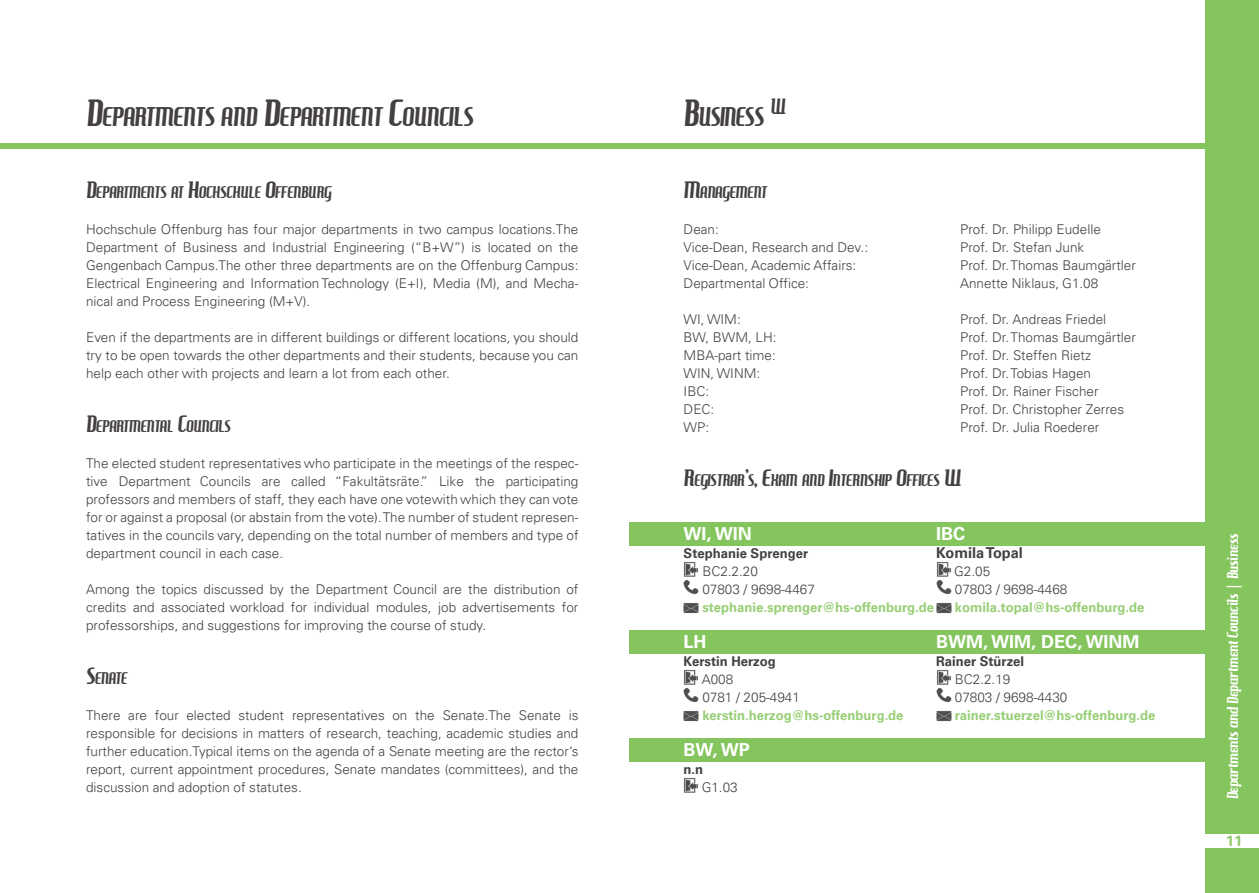
<style>
.page{position:relative;width:1259px;height:893px;background:#fff}
.page>*{position:absolute;margin:0;border:0;box-sizing:border-box;transform-origin:0 0}
.t1{font:25.65px "Hamburger Heaven";color:#444041}
.t2{font:25.65px "Hamburger Heaven";color:#444041;scale:.96 1}
.t3{font:21px "Hamburger Heaven";color:#444041;scale:.96 1}
.t4{font:700 18px "Univers";color:#fff}
.t5{font:16.05px "Hamburger Heaven";color:#444041}
.t6{font:15px "Hamburger Heaven";color:#fff}
.t7{font:700 15px "Univers";color:#444041}
.t8{font:700 15px "Univers";color:#91cb6d}
.t9{font:300 13.5px/18px "Univers";color:#444041;text-align:justify}
.t10{font:700 13.5px "Univers";color:#97ce75}
.t11{font:700 13.5px "Univers";color:#444041}
.s1{font-size:36px}
.s2{font-size:22.5px}
</style>
<div class="page">
<div style="left:1204px;top:0;width:55px;height:893px;background:#84c55d"></div>
<div style="left:0;top:144px;width:1259px;height:5px;background:#84c55d"></div>
<div style="left:1201px;top:834px;width:58px;height:14px;background:#fff"></div>
<div style="left:629px;top:738px;width:583px;height:24px;background:#84c55d"></div>
<div style="left:629px;top:630px;width:583px;height:24px;background:#84c55d"></div>
<div style="left:629px;top:522px;width:583px;height:24px;background:#84c55d"></div>
<img style="left:683px;top:562px;width:15px;height:14px">
<img style="left:683px;top:579px;width:15px;height:15px">
<img style="left:683px;top:603px;width:15px;height:11px">
<img style="left:683px;top:670px;width:15px;height:14px">
<img style="left:683px;top:687px;width:15px;height:15px">
<img style="left:683px;top:778px;width:15px;height:14px">
<img style="left:683px;top:711px;width:15px;height:11px">
<img style="left:936px;top:670px;width:15px;height:14px">
<img style="left:936px;top:562px;width:15px;height:14px">
<img style="left:936px;top:579px;width:15px;height:15px">
<img style="left:936px;top:687px;width:15px;height:15px">
<img style="left:936px;top:603px;width:15px;height:11px">
<img style="left:936px;top:711px;width:15px;height:11px">
<h1 class="t1" style="left:86px;top:102px;width:389px"><span class="s1">D</span>EPARTMENTS AND <span class="s1">D</span>EPARTMENT <span class="s1">C</span>OUNCILS</h1>
<p class="t5" style="left:86px;top:183px;width:247px"><span class="s2">D</span>EPARTMENTS AT <span class="s2">H</span>OCHSCHULE <span class="s2">O</span>FFENBURG</p>
<p class="t9" style="left:86px;top:221px;width:494px">Hochschule Offenburg has four major departments in two campus locations.The Department of Business and Industrial Engineering (“B+W”) is located on the Gengenbach Campus.The other three departments are on the Offenburg Campus:<br>Electrical Engineering and Information Technology (E+I), Media (M), and Mecha&shy;nical and Process Engineering (M+V).</p>
<p class="t9" style="left:86px;top:329px;width:494px">Even if the departments are in different buildings or different locations, you should try to be open towards the other departments and their students, because you can help each other with projects and learn a lot from each other.</p>
<p class="t5" style="left:86px;top:417px;width:146px"><span class="s2">D</span>EPARTMENTAL <span class="s2">C</span>OUNCILS</p>
<p class="t9" style="left:86px;top:455px;width:494px">The elected student representatives who participate in the meetings of the respec&shy;tive Department Councils are called “Fakultätsräte.” Like the participating professors and members of staff, they each have one votewith which they can vote for or against a proposal (or abstain from the vote). The number of student represen&shy;tatives in the councils vary, depending on the total number of members and type of department council in each case.</p>
<p class="t9" style="left:86px;top:581px;width:494px">Among the topics discussed by the Department Council are the distribution of credits and associated workload for individual modules, job advertisements for professorships, and suggestions for improving the course of study.</p>
<p class="t5" style="left:86px;top:669px;width:42px"><span class="s2">S</span>ENATE</p>
<p class="t9" style="left:86px;top:707px;width:494px">There are four elected student representatives on the Senate.The Senate is responsible for decisions in matters of research, teaching, academic studies and further education.Typical items on the agenda of a Senate meeting are the rector‘s report, current appointment procedures, Senate mandates (committees), and the discussion and adoption of statutes.</p>
<h1 class="t2" style="left:683px;top:102px;width:85px"><span class="s1">B</span>USINESS</h1>
<h2 class="t3" style="left:770px;top:94px;width:17px">W</h2>
<p class="t5" style="left:683px;top:183px;width:85px"><span class="s2">M</span>ANAGEMENT</p>
<p class="t9" style="left:683px;top:221px;width:37px">Dean:</p>
<p class="t9" style="left:960px;top:221px;width:142px">Prof. Dr. Philipp Eudelle</p>
<p class="t9" style="left:683px;top:239px;width:186px">Vice-Dean, Research and Dev.:</p>
<p class="t9" style="left:960px;top:239px;width:126px">Prof. Dr. Stefan Junk</p>
<p class="t9" style="left:683px;top:257px;width:174px">Vice-Dean, Academic Affairs:</p>
<p class="t9" style="left:960px;top:257px;width:177px">Prof. Dr. Thomas Baumgärtler</p>
<p class="t9" style="left:683px;top:275px;width:127px">Departmental Office:</p>
<p class="t9" style="left:960px;top:275px;width:140px">Annette Niklaus, G1.08</p>
<p class="t9" style="left:683px;top:311px;width:59px">WI, WIM:</p>
<p class="t9" style="left:960px;top:311px;width:148px">Prof. Dr. Andreas Friedel</p>
<p class="t9" style="left:683px;top:329px;width:95px">BW, BWM, LH:</p>
<p class="t9" style="left:960px;top:329px;width:177px">Prof. Dr. Thomas Baumgärtler</p>
<p class="t9" style="left:683px;top:347px;width:94px">MBA-part time:</p>
<p class="t9" style="left:960px;top:347px;width:132px">Prof. Dr. Steffen Rietz</p>
<p class="t9" style="left:683px;top:365px;width:78px">WIN, WINM:</p>
<p class="t9" style="left:960px;top:365px;width:132px">Prof. Dr. Tobias Hagen</p>
<p class="t9" style="left:683px;top:383px;width:27px">IBC:</p>
<p class="t9" style="left:960px;top:383px;width:140px">Prof. Dr. Rainer Fischer</p>
<p class="t9" style="left:683px;top:401px;width:32px">DEC:</p>
<p class="t9" style="left:960px;top:401px;width:166px">Prof. Dr. Christopher Zerres</p>
<p class="t9" style="left:683px;top:419px;width:27px">WP:</p>
<p class="t9" style="left:960px;top:419px;width:141px">Prof. Dr. Julia Roederer</p>
<p class="t5" style="left:683px;top:471px;width:279px"><span class="s2">R</span>EGISTRAR<span class="s2">’</span>S<span class="s2">, E</span>XAM AND <span class="s2">I</span>NTERNSHIP <span class="s2">O</span>FFICES <span class="s2">W</span></p>
<h3 class="t4" style="left:936px;top:527px;width:31px">IBC</h3>
<p class="t7" style="left:936px;top:547px;width:88px">Komila Topal</p>
<p class="t9" style="left:954px;top:563px;width:115px">G2.05<br>07803 / 9698-4468</p>
<p class="t10" style="left:955px;top:602px;width:191px">komila.topal@hs-offenburg.de</p>
<h3 class="t4" style="left:936px;top:635px;width:205px">BWM, WIM, DEC, WINM</h3>
<p class="t11" style="left:936px;top:656px;width:90px">Rainer Stürzel</p>
<p class="t9" style="left:955px;top:671px;width:114px">BC2.2.19<br>07803 / 9698-4430</p>
<p class="t10" style="left:955px;top:710px;width:202px">rainer.stuerzel@hs-offenburg.de</p>
<h3 class="t4" style="left:683px;top:527px;width:70px">WI, WIN</h3>
<p class="t11" style="left:683px;top:548px;width:126px">Stephanie Sprenger</p>
<p class="t9" style="left:702px;top:563px;width:114px">BC2.2.20<br>07803 / 9698-4467</p>
<p class="t10" style="left:702px;top:602px;width:233px">stephanie.sprenger@hs-offenburg.de</p>
<h3 class="t4" style="left:683px;top:635px;width:25px">LH</h3>
<p class="t11" style="left:683px;top:656px;width:94px">Kerstin Herzog</p>
<p class="t9" style="left:701px;top:671px;width:100px">A008<br>0781 / 205-4941</p>
<p class="t10" style="left:702px;top:710px;width:203px">kerstin.herzog@hs-offenburg.de</p>
<h3 class="t4" style="left:683px;top:743px;width:68px">BW, WP</h3>
<p class="t11" style="left:683px;top:764px;width:21px">n.n</p>
<p class="t9" style="left:701px;top:779px;width:38px">G1.03</p>
<p class="t6" style="left:1223px;top:799px;width:267px;rotate:-90deg">Departments and Department Councils | Business</p>
<p class="t8" style="left:1226px;top:835px;width:18px">11</p>
</div>
